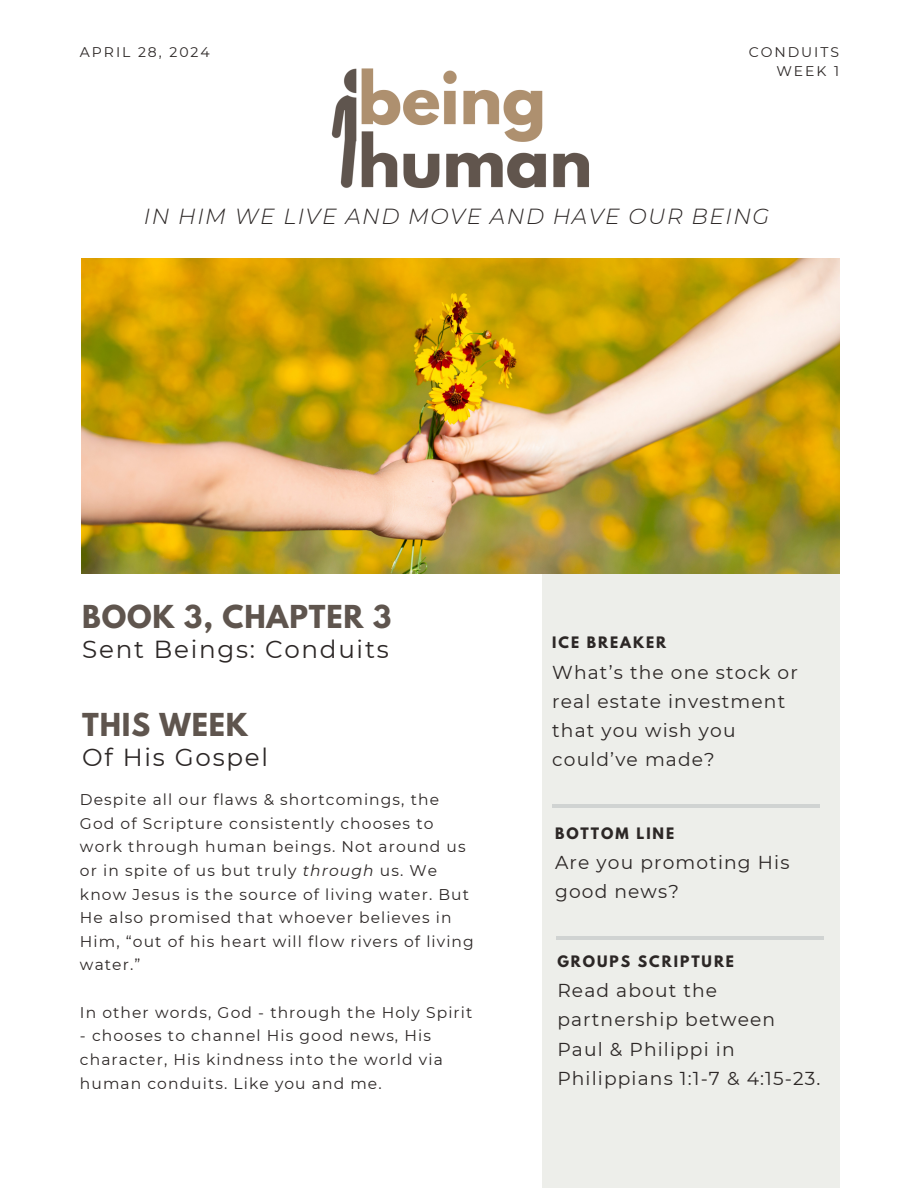
<style>
.page{position:relative;width:918px;height:1188px;background:#fff}
.page>*{position:absolute;margin:0;border:0;box-sizing:border-box;transform-origin:0 0}
.t1{font:700 28.05px "League Spartan";letter-spacing:.03em;color:#5f554e}
.t2{font:24.6px "Montserrat";letter-spacing:.07em;color:#2c2726}
.t3{font:italic 300 21.75px "Montserrat";letter-spacing:.07em;color:#2c2726}
.t4{font:18.75px/29.2px "Montserrat";letter-spacing:.06em;color:#2c2726}
.t5{font:15.45px/23.7px "Montserrat";letter-spacing:.07em;color:#2c2726}
.t6{font:700 13.95px "League Spartan";letter-spacing:.14em;color:#2c2726}
.t7{font:13.95px/19.2px "Montserrat";letter-spacing:.14em;color:#2c2726;text-align:right}
.s1{font-style:italic}
</style>
<div class="page">
<div style="left:542px;top:547px;width:297px;height:641px;background:#edeeea"></div>
<img style="left:81px;top:258px;width:759px;height:315px">
<img style="left:331px;top:68px;width:258px;height:120px">
<hr style="left:552px;top:805px;width:268px;height:3px;background:#313a4f">
<hr style="left:556px;top:936px;width:268px;height:3px;background:#313a4f">
<h4 class="t7" style="left:80px;top:42px;width:131px">APRIL 28, 2024</h4>
<h5 class="t7" style="left:749px;top:42px;width:92px">CONDUITS<br>WEEK 1</h5>
<h5 class="t3" style="left:144px;top:203px;width:627px">IN HIM WE LIVE AND MOVE AND HAVE OUR BEING</h5>
<h2 class="t1" style="left:82px;top:603px;width:311px">BOOK 3, CHAPTER 3</h2>
<h1 class="t2" style="left:82px;top:634px;width:308px">Sent Beings: Conduits</h1>
<h2 class="t1" style="left:82px;top:710px;width:167px">THIS WEEK</h2>
<p class="t2" style="left:82px;top:742px;width:187px">Of His Gospel</p>
<h4 class="t5" style="left:80px;top:788px;width:395px">Despite all our flaws &amp; shortcomings, the God of Scripture consistently chooses to work through human beings. Not around us or in spite of us but truly <span class="s1">through</span> us. We know Jesus is the source of living water. But He also promised that whoever believes in Him, “out of his heart will flow rivers of living water.”</h4>
<h5 class="t5" style="left:80px;top:1000px;width:394px">In other words, God - through the Holy Spirit</h5>
<h5 class="t5" style="left:80px;top:1024px;width:364px">- chooses to channel His good news, His character, His kindness into the world via human conduits. Like you and me.</h5>
<h1 class="t6" style="left:552px;top:636px;width:115px">ICE BREAKER</h1>
<h4 class="t4" style="left:552px;top:657px;width:247px">What’s the one stock or real estate investment that you wish you could’ve made?</h4>
<p class="t6" style="left:555px;top:826px;width:121px">BOTTOM LINE</p>
<h6 class="t4" style="left:555px;top:848px;width:236px">Are you promoting His good news?</h6>
<p class="t6" style="left:557px;top:954px;width:178px">GROUPS SCRIPTURE</p>
<h3 class="t4" style="left:557px;top:976px;width:265px">Read about the partnership between<br>Paul &amp; Philippi in<br>Philippians 1:1-7 &amp; 4:15-23.</h3>
</div>
